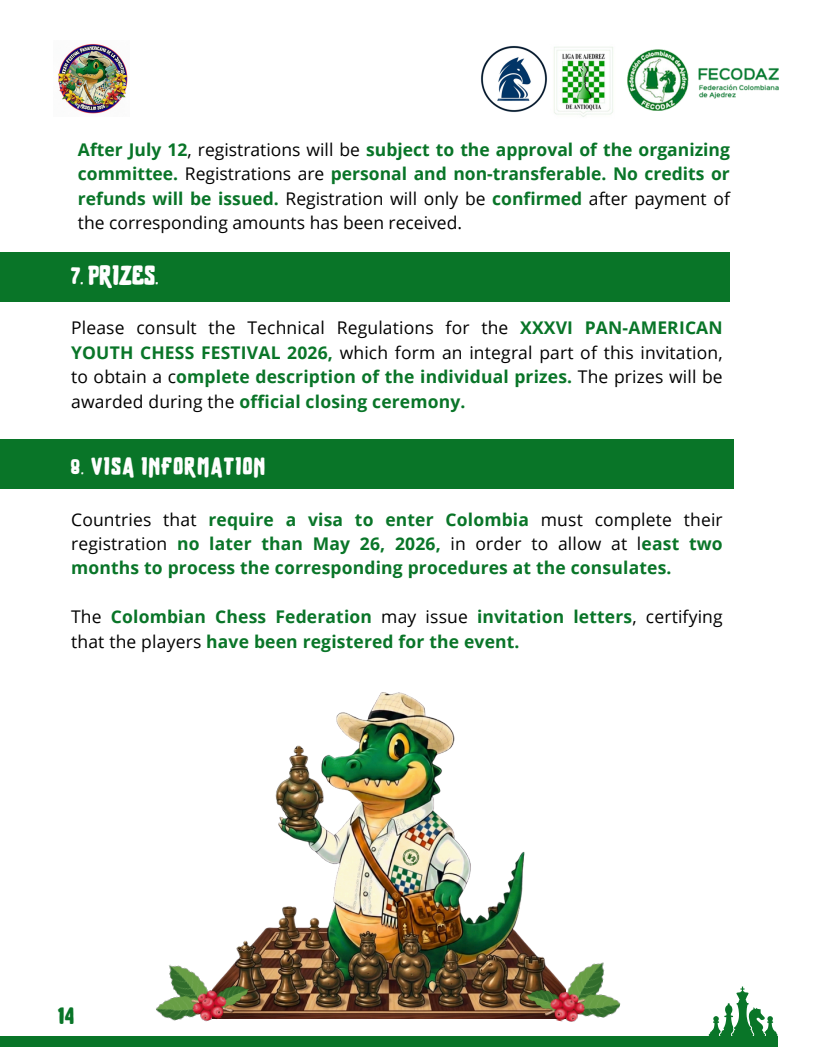
<style>
.page{position:relative;width:815px;height:1064px;background:#fff}
.page>*{position:absolute;margin:0;border:0;box-sizing:border-box;transform-origin:0 0}
.t1{font:700 23.75px "BROTHER";letter-spacing:.01em;color:#fefefe}
.t2{font:700 23.75px "BROTHER";color:#097528}
.t3{font:700 21.25px "BROTHER";letter-spacing:.08em;color:#fefefe}
.t4{font:700 17.5px/24.4px "Open Sans";letter-spacing:.01em;color:#097528;text-align:justify}
.t5{font:17.5px/24.4px "Open Sans";letter-spacing:.01em;color:#000;text-align:justify}
.s1{font-weight:400;color:#000}
.s2{font-weight:700;color:#097528}
</style>
<div class="page">
<div style="left:0;top:1035px;width:778px;height:11px;background:#097528"></div>
<img style="left:58px;top:44px;width:70px;height:70px">
<img style="left:627px;top:50px;width:151px;height:60px">
<img style="left:554px;top:47px;width:59px;height:70px">
<img style="left:481px;top:46px;width:66px;height:66px">
<svg style="left:708px;top:986px;width:70px;height:49px"></svg>
<div style="left:0;top:252px;width:730px;height:50px;background:#097528"></div>
<div style="left:0;top:439px;width:733px;height:50px;background:#097528"></div>
<img style="left:243px;top:692px;width:285px;height:326px">
<img style="left:144px;top:942px;width:113px;height:94px">
<img style="left:520px;top:946px;width:101px;height:76px">
<p class="t4" style="left:78px;top:137px;width:653px">After July 12<span class="s1">, registrations will be</span> subject to the approval of the organizing committee. <span class="s1">Registrations are</span> personal and non-transferable. No credits or refunds will be issued. <span class="s1">Registration will only be</span> confirmed <span class="s1">after payment of the corresponding amounts has been received.</span></p>
<h1 class="t1" style="left:71px;top:266px;width:89px">7. PRIZES.</h1>
<p class="t5" style="left:71px;top:315px;width:653px">Please consult the Technical Regulations for the <span class="s2">XXXVI PAN-AMERICAN YOUTH CHESS FESTIVAL 2026,</span> which form an integral part of this invitation, to obtain a c<span class="s2">omplete description of the individual prizes.</span> The prizes will be awarded during the <span class="s2">official closing ceremony.</span></p>
<p class="t3" style="left:71px;top:458px;width:195px">8. VISA INFORMATION</p>
<p class="t4" style="left:71px;top:506px;width:653px"><span class="s1">Countries that</span> require a visa to enter Colombia <span class="s1">must complete their registration</span> no later than May 26, 2026, <span class="s1">in order to allow at l</span>east two months to process the corresponding procedures at the consulates.</p>
<p class="t4" style="left:71px;top:604px;width:653px"><span class="s1">The</span> Colombian Chess Federation <span class="s1">may issue</span> invitation letters<span class="s1">, certifying that the players</span> have been registered for the event.</p>
<h1 class="t2" style="left:58px;top:1005px;width:18px">14</h1>
</div>
